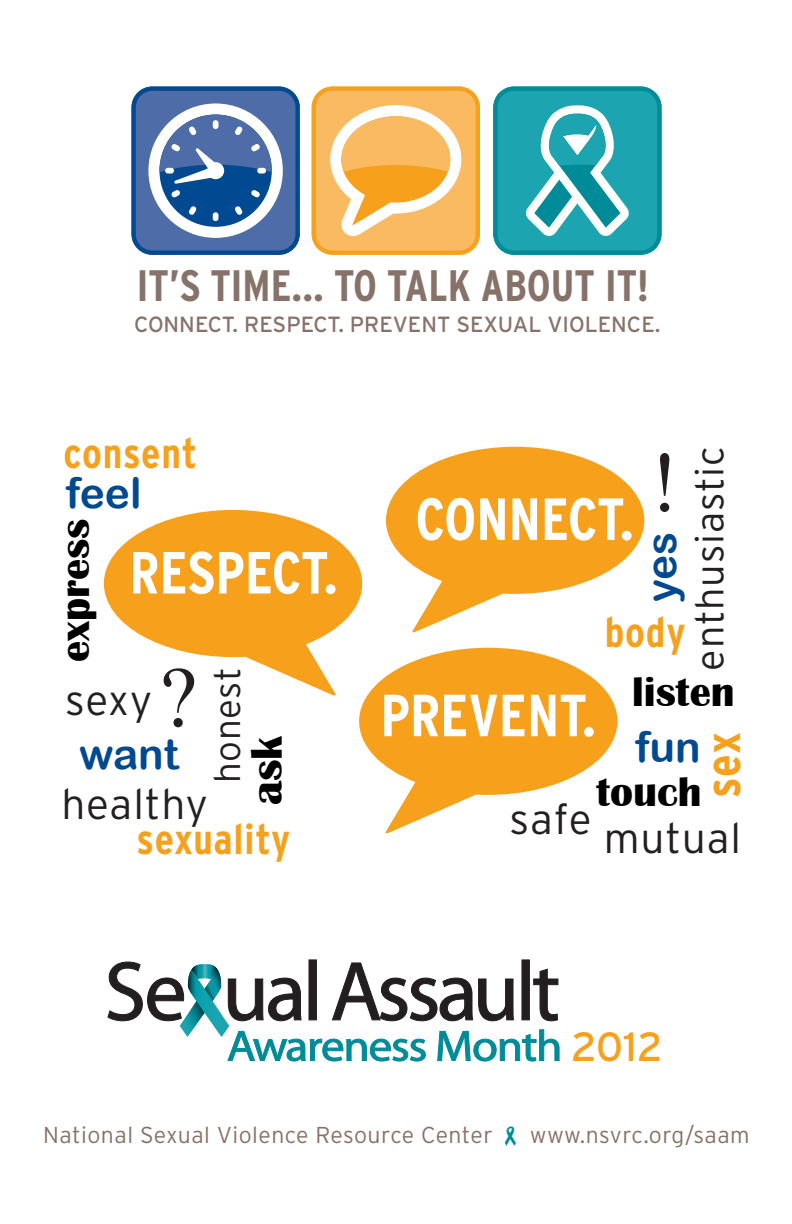
<style>
.page{position:relative;width:792px;height:1224px;background:#fff}
.page>*{position:absolute;margin:0;border:0;box-sizing:border-box;transform-origin:0 0}
.t1{font:105.9px "Aparajita";color:#231f20}
.t2{font:700 condensed 59.3px "Interstate";color:#fff}
.t3{font:700 condensed 49.4px "Interstate";color:#f6a01b}
.t4{font:700 45.2px "Britannic";color:#000}
.t5{font:700 condensed 44px "Interstate";color:#877269}
.t6{font:300 42.4px "Interstate";letter-spacing:.02em;color:#231f20}
.t7{font:700 condensed 42.4px "Interstate";letter-spacing:.02em;color:#f6a01b}
.t8{font:700 42.4px "Britannic";color:#000}
.t9{font:42.4px "Arial Rounded MT Bold";color:#014990}
.t10{font:40.7px "Interstate";color:#f6a01b}
.t11{font:300 39.5px "Interstate";letter-spacing:.02em;color:#231f20}
.t12{font:300 36.7px "Interstate";letter-spacing:.02em;color:#231f20}
.t13{font:300 23px "Interstate";letter-spacing:.02em;color:#877269}
.t14{font:22px "Interstate";color:#877269}
</style>
<div class="page">
<svg style="left:131px;top:87px;width:169px;height:168px"></svg>
<svg style="left:312px;top:87px;width:168px;height:168px"></svg>
<svg style="left:493px;top:87px;width:169px;height:168px;background:#39aeb8"></svg>
<div style="left:309px;top:960px;width:8px;height:60px;background:#231f20"></div>
<div style="left:522px;top:960px;width:8px;height:60px;background:#231f20"></div>
<svg style="left:108px;top:962px;width:451px;height:99px"></svg>
<svg style="left:386px;top:447px;width:258px;height:185px;fill:#f6a01b"></svg>
<svg style="left:359px;top:648px;width:258px;height:185px;fill:#f6a01b"></svg>
<svg style="left:104px;top:510px;width:258px;height:186px;fill:#f6a01b"></svg>
<h3 class="t5" style="left:137px;top:259px;width:514px">IT’S TIME... TO TALK ABOUT IT!</h3>
<p class="t14" style="left:134px;top:311px;width:528px">CONNECT. RESPECT. PREVENT SEXUAL VIOLENCE.</p>
<h3 class="t7" style="left:63px;top:427px;width:135px">consent</h3>
<h3 class="t11" style="left:685px;top:671px;width:225px;rotate:-90deg">enthusiastic</h3>
<h1 class="t1" style="left:650px;top:431px;width:30px">!</h1>
<h3 class="t9" style="left:66px;top:468px;width:77px">feel</h3>
<h2 class="t2" style="left:415px;top:483px;width:220px">CONNECT.</h2>
<h3 class="t8" style="left:51px;top:662px;width:145px;rotate:-90deg">express</h3>
<h3 class="t9" style="left:636px;top:602px;width:72px;rotate:-90deg">yes</h3>
<h2 class="t2" style="left:129px;top:537px;width:210px">RESPECT.</h2>
<h3 class="t7" style="left:605px;top:606px;width:82px">body</h3>
<h1 class="t1" style="left:160px;top:646px;width:39px">?</h1>
<h3 class="t12" style="left:205px;top:783px;width:118px;rotate:-90deg">honest</h3>
<h3 class="t8" style="left:632px;top:668px;width:104px">listen</h3>
<h3 class="t6" style="left:65px;top:674px;width:89px">sexy</h3>
<h2 class="t2" style="left:380px;top:679px;width:217px">PREVENT.</h2>
<h3 class="t9" style="left:636px;top:722px;width:67px">fun</h3>
<h3 class="t9" style="left:79px;top:729px;width:101px">want</h3>
<h3 class="t3" style="left:693px;top:798px;width:67px;rotate:-90deg">sex</h3>
<h3 class="t4" style="left:241px;top:805px;width:71px;rotate:-90deg">ask</h3>
<h3 class="t8" style="left:597px;top:768px;width:107px">touch</h3>
<h3 class="t6" style="left:604px;top:812px;width:139px">mutual</h3>
<h3 class="t6" style="left:61px;top:778px;width:148px">healthy</h3>
<h3 class="t6" style="left:510px;top:793px;width:83px">safe</h3>
<h3 class="t7" style="left:137px;top:814px;width:155px">sexuality</h3>
<h3 class="t10" style="left:571px;top:1022px;width:93px">2012</h3>
<p class="t13" style="left:43px;top:1121px;width:451px">National Sexual Violence Resource Center</p>
<p class="t13" style="left:530px;top:1121px;width:221px">www.nsvrc.org/saam</p>
</div>
